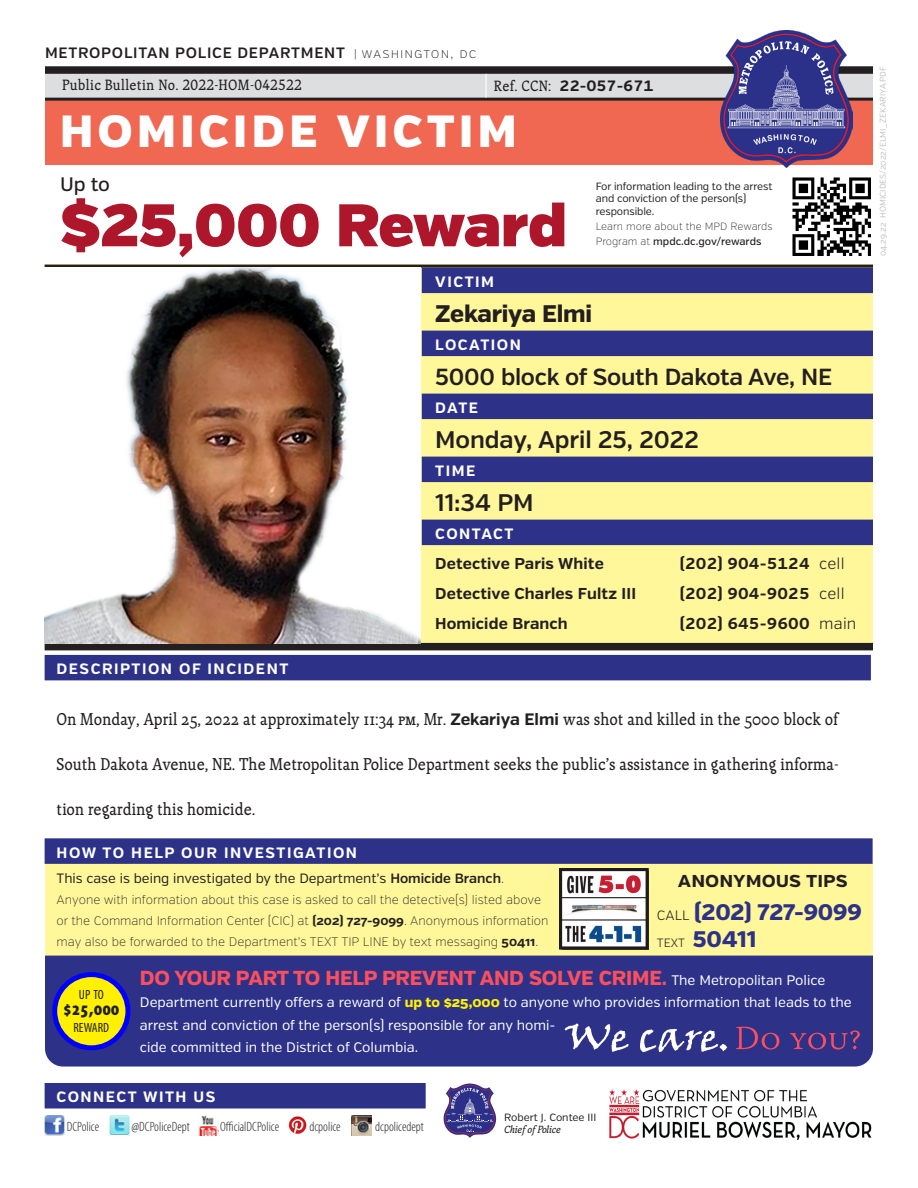
<style>
.page{position:relative;width:918px;height:1188px;background:#fff}
.page>*{position:absolute;margin:0;border:0;box-sizing:border-box;transform-origin:0 0}
.t1{font:60px "Verb Ultra";color:#ae172b}
.t2{font:900 45px "Verb";letter-spacing:.1em;color:#fff}
.caption_data{font:600 24px "Verb";letter-spacing:-.005em;color:#231f20}
.caption_data-2{font:800 24px "Verb";letter-spacing:-.01em;color:#231f20}
.caption_data-3{font:600 23.25px "Verb";letter-spacing:-.01em;color:#231f20}
.t3{font:800 22.5px/27px "Verb";letter-spacing:-.01em;color:#2d3288}
.t4{font:700 21px "Verb";color:#231f20}
.t5{font:800 20.25px "Verb";letter-spacing:-.01em;color:#fc4f5e}
.t6{font:500 19.5px "Verb";color:#231f20}
.t7{font:900 condensed 19.2px "Myriad Pro";color:#231f20}
.body_text{font:17.25px "Telltale";color:#231f20}
.det_contact_-_1st_li{font:700 15.75px "Verb";letter-spacing:.01em;color:#231f20}
.caption_subtitle{font:700 15px "Verb";letter-spacing:.1em;color:#fff}
.t8{font:600 15px "Verb";letter-spacing:.05em;color:#231f20}
.bulletin_no{font:15px "Telltale";letter-spacing:.02em;color:#231f20}
.t9{font:700 15px "Verb";color:#231f20}
.t10{font:13.8px/22.5px "Verb";color:#fff}
.t11{font:13.5px "Verb";color:#231f20}
.t12{font:300 condensed 13.5px "Myriad Pro";color:#231f20}
.t13{font:condensed 13.35px "Myriad Pro";color:#231f20}
.t14{font:200 12.3px/21px "Verb";color:#231f20}
.t15{font:10.5px/12.6px "Verb";letter-spacing:-.01em;color:#231f20}
.t16{font:200 10.5px/15px "Verb";color:#231f20}
.t17{font:italic 10.5px "Telltale";color:#231f20}
.body{font:300 8.25px "Verb";color:#b2b3b7}
.s1{font-weight:200;font-size:13.5px}
.s2{font-weight:500}
.s3{font-weight:300}
.s4{font-family:"Verb";font-weight:700;font-size:16.5px}
.s5{font-weight:600}
.s6{font-weight:200}
.s7{font-weight:700}
.s8{font-weight:400;font-size:13.8px;color:#fff}
.s9{font-weight:800;color:#fff101}
.s10{font-weight:300;font-size:13.5px;color:#231f20}
.s11{font-weight:300;font-size:12px;color:#231f20}
</style>
<div class="page">
<img style="left:780px;top:177px;width:93px;height:88px">
<div style="left:45px;top:265px;width:828px;height:382px;background:#fff79a"></div>
<hr style="left:45px;top:265px;width:828px;height:3px;background:#231f20">
<div style="left:45px;top:643px;width:828px;height:7px;background:#231f20"></div>
<div style="left:45px;top:98px;width:828px;height:66px;background:#f06852"></div>
<div style="left:45px;top:74px;width:828px;height:25px;background:#dddee0"></div>
<hr style="left:45px;top:98px;width:828px;height:3px;background:#231f20">
<div style="left:45px;top:66px;width:828px;height:8px;background:#231f20"></div>
<img style="left:720px;top:31px;width:133px;height:137px">
<hr style="left:485px;top:74px;width:2px;height:24px;background:#fff">
<div style="left:45px;top:862px;width:828px;height:94px;background:#fff79a"></div>
<div style="left:45px;top:838px;width:828px;height:26px;background:#2d3288"></div>
<div style="left:45px;top:956px;width:828px;height:111px;background:#2d3288"></div>
<svg style="left:736px;top:1027px;width:124px;height:23px;background:#54377f"></svg>
<svg style="left:565px;top:1023px;width:162px;height:29px"></svg>
<div style="left:55px;top:975px;width:73px;height:73px;background:#fff101;border-radius:50%"></div>
<div style="left:52px;top:972px;width:78px;height:78px;border:5px solid #00f;border-radius:50%"></div>
<img style="left:45px;top:1115px;width:20px;height:20px">
<img style="left:110px;top:1115px;width:19px;height:20px">
<img style="left:198px;top:1116px;width:20px;height:19px">
<img style="left:288px;top:1116px;width:19px;height:18px">
<img style="left:351px;top:1115px;width:20px;height:20px">
<div style="left:45px;top:1083px;width:381px;height:25px;background:#2d3288"></div>
<img style="left:560px;top:869px;width:89px;height:80px">
<img style="left:609px;top:1089px;width:263px;height:50px">
<svg style="left:444px;top:1084px;width:52px;height:54px"></svg>
<div style="left:422px;top:268px;width:451px;height:25px;background:#2d3288"></div>
<div style="left:422px;top:331px;width:451px;height:25px;background:#2d3288"></div>
<div style="left:422px;top:394px;width:451px;height:25px;background:#2d3288"></div>
<div style="left:422px;top:457px;width:451px;height:25px;background:#2d3288"></div>
<div style="left:422px;top:520px;width:451px;height:25px;background:#2d3288"></div>
<div style="left:45px;top:655px;width:826px;height:25px;background:#2d3288"></div>
<img style="left:45px;top:268px;width:375px;height:375px">
<p class="t8" style="left:45px;top:44px;width:433px">METROPOLITAN POLICE DEPARTMENT <span class="s1">| washington, dc</span></p>
<p class="bulletin_no" style="left:62px;top:77px;width:241px">Public Bulletin No. 2022-HOM-042522</p>
<p class="bulletin_no" style="left:494px;top:77px;width:59px">Ref. CCN:</p>
<p class="t9" style="left:560px;top:77px;width:96px">22-057-671</p>
<h2 class="t2" style="left:60px;top:104px;width:458px">HOMICIDE VICTIM</h2>
<p class="t6" style="left:60px;top:172px;width:52px">Up to</p>
<h1 class="t1" style="left:60px;top:188px;width:508px">$25,000 Reward</h1>
<p class="t15" style="left:596px;top:180px;width:178px">For information leading to the arrest and conviction of the person(s) responsible.</p>
<p class="t16" style="left:596px;top:219px;width:178px">Learn more about the MPD Rewards<br>Program at <span class="s2">mpdc.dc.gov/rewards</span></p>
<p class="caption_subtitle" style="left:435px;top:273px;width:60px">VICTIM</p>
<p class="caption_data-2" style="left:435px;top:299px;width:158px">Zekariya Elmi</p>
<p class="caption_subtitle" style="left:435px;top:336px;width:87px">LOCATION</p>
<p class="caption_data-3" style="left:435px;top:362px;width:398px">5000 block of South Dakota Ave, NE</p>
<p class="caption_subtitle" style="left:435px;top:399px;width:44px">DATE</p>
<p class="caption_data" style="left:435px;top:425px;width:265px">Monday, April 25, 2022</p>
<p class="caption_subtitle" style="left:435px;top:462px;width:42px">TIME</p>
<p class="caption_data" style="left:435px;top:488px;width:100px">11:34 PM</p>
<p class="caption_subtitle" style="left:435px;top:525px;width:80px">CONTACT</p>
<p class="det_contact_-_1st_li" style="left:435px;top:554px;width:170px">Detective Paris White</p>
<p class="det_contact_-_1st_li" style="left:680px;top:554px;width:166px">(202) 904-5124 <span class="s3">cell</span></p>
<p class="det_contact_-_1st_li" style="left:435px;top:584px;width:202px">Detective Charles Fultz III</p>
<p class="det_contact_-_1st_li" style="left:680px;top:584px;width:166px">(202) 904-9025 <span class="s3">cell</span></p>
<p class="det_contact_-_1st_li" style="left:435px;top:614px;width:134px">Homicide Branch</p>
<p class="det_contact_-_1st_li" style="left:680px;top:614px;width:178px">(202) 645-9600 <span class="s3">main</span></p>
<p class="caption_subtitle" style="left:57px;top:660px;width:233px">DESCRIPTION OF INCIDENT</p>
<p class="body_text" style="left:57px;top:710px;width:783px">On Monday, April 25, 2022 at approximately 11:34 pm, Mr. <span class="s4">Zekariya Elmi</span> was shot and killed in the 5000 block of</p>
<p class="body_text" style="left:57px;top:755px;width:784px">South Dakota Avenue, NE. The Metropolitan Police Department seeks the public’s assistance in gathering informa-</p>
<p class="body_text" style="left:57px;top:800px;width:200px">tion regarding this homicide.</p>
<p class="caption_subtitle" style="left:57px;top:844px;width:302px">HOW TO HELP OUR INVESTIGATION</p>
<p class="t11" style="left:57px;top:871px;width:449px">This case is being investigated by the Department’s <span class="s5">Homicide Branch</span><span class="s6">.</span></p>
<p class="t14" style="left:57px;top:890px;width:494px">Anyone with information about this case is asked to call the detective(s) listed above or the Command Information Center (CIC) at <span class="s7">(202) 727-9099</span>. Anonymous information may also be forwarded to the Department’s TEXT TIP LINE by text messaging <span class="s7">50411</span>.</p>
<p class="t5" style="left:140px;top:965px;width:687px">DO YOUR PART TO HELP PREVENT AND SOLVE CRIME<span class="s7">.</span> <span class="s8">The Metropolitan Police</span></p>
<p class="t10" style="left:140px;top:991px;width:713px">Department currently offers a reward of <span class="s9">up to $25,000</span> to anyone who provides information that leads to the arrest and conviction of the person(s) responsible for any homi-<br>cide committed in the District of Columbia.</p>
<p class="t4" style="left:678px;top:867px;width:171px">anonymous tips</p>
<h3 class="t3" style="left:657px;top:899px;width:206px"><span class="s10">CALL</span> (202) 727-9099<br><span class="s11">TEXT</span> 50411</h3>
<p class="t13" style="left:79px;top:986px;width:26px">UP TO</p>
<p class="t7" style="left:63px;top:997px;width:58px">$25,000</p>
<p class="t13" style="left:73px;top:1020px;width:37px">REWARD</p>
<p class="caption_subtitle" style="left:57px;top:1088px;width:160px">CONNECT WITH US</p>
<p class="t12" style="left:67px;top:1118px;width:34px">DCPolice</p>
<p class="t12" style="left:132px;top:1118px;width:60px">@DCPoliceDept</p>
<p class="t12" style="left:220px;top:1118px;width:60px">OfficialDCPolice</p>
<p class="t12" style="left:309px;top:1118px;width:33px">dcpolice</p>
<p class="t12" style="left:375px;top:1118px;width:50px">dcpolicedept</p>
<p class="t15" style="left:504px;top:1111px;width:94px">Robert J. Contee III</p>
<p class="t17" style="left:504px;top:1124px;width:58px">Chief of Police</p>
<p class="body" style="left:878px;top:256px;width:192px;rotate:-90deg">04.29.22 HOMICIDES/2022/ELMI_ZEKARIYA.PDF</p>
</div>
